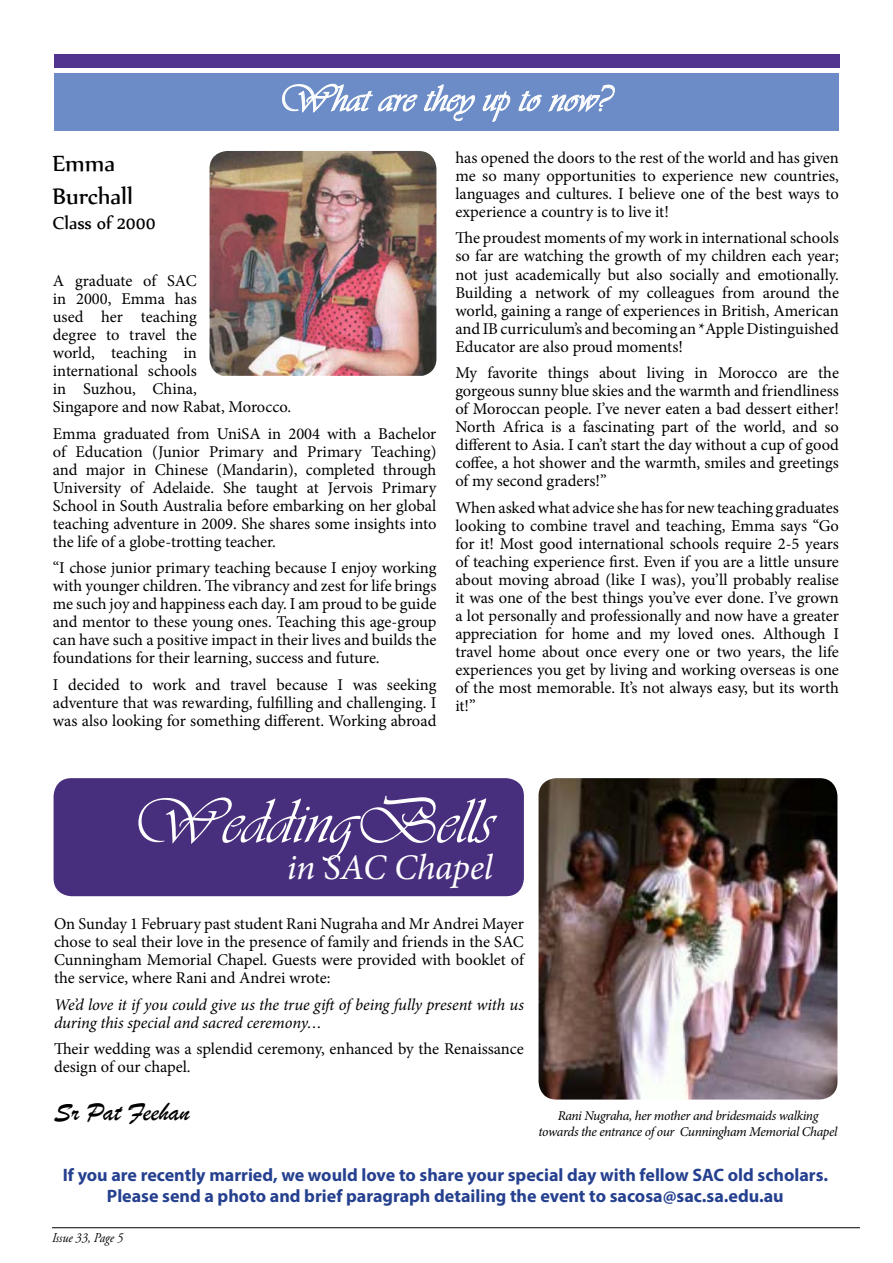
<style>
.page{position:relative;width:893px;height:1263px;background:#fff}
.page>*{position:absolute;margin:0;border:0;box-sizing:border-box;transform-origin:0 0}
.t1{font:66px "Vivaldii";color:#fff}
.t2{font:39px "Vivaldii";color:#fff}
.t3{font:italic 36px "Minion Pro";letter-spacing:-.01em;color:#fff}
.t4{font:27px/32.4px "Nyala";color:#000}
.t5{font:27px "Brush Script";color:#000}
.t6{font:21px "Nyala";color:#000}
.t7{font:700 18px/21.6px "Myriad Pro";color:#25408f;text-align:center}
.t8{font:16.5px/18px "Minion Pro";color:#000;text-align:justify}
.t9{font:italic 16.5px/18px "Minion Pro";letter-spacing:-.005em;color:#000}
.t10{font:italic 13.5px/16.2px "Minion Pro";letter-spacing:-.03em;color:#000;text-align:center}
.t11{font:italic 13.5px "Adobe Garamond Pro";color:#000;scale:.9 1}
</style>
<div class="page">
<div style="left:54px;top:73px;width:785px;height:58px;background:#6c8cc7"></div>
<div style="left:54px;top:54px;width:785px;height:13px;background:#50348d"></div>
<div style="left:54px;top:778px;width:470px;height:118px;background:#482f7e;border-radius:18px"></div>
<img style="left:538px;top:778px;width:299px;height:321px">
<hr style="left:52px;top:1227px;width:808px;height:1px;background:#000">
<svg style="left:282px;top:84px;width:135px;height:29px"></svg>
<svg style="left:424px;top:84px;width:51px;height:37px"></svg>
<svg style="left:483px;top:91px;width:27px;height:31px"></svg>
<svg style="left:519px;top:91px;width:23px;height:20px"></svg>
<svg style="left:548px;top:85px;width:67px;height:27px"></svg>
<img style="left:210px;top:151px;width:226px;height:225px">
<h2 class="t2" style="left:279px;top:76px;width:333px">What are they up to now?</h2>
<h3 class="t4" style="left:52px;top:146px;width:82px">Emma<br>Burchall</h3>
<p class="t6" style="left:52px;top:210px;width:105px">Class of 2000</p>
<p class="t8" style="left:53px;top:272px;width:240px;text-align:left">A graduate of SAC<br>in 2000, Emma has<br>used her teaching<br>degree to travel the<br>world, teaching in<br>international schools<br>in Suzhou, China,<br>Singapore and now Rabat, Morocco.</p>
<p class="t8" style="left:53px;top:425px;width:385px">Emma graduated from UniSA in 2004 with a Bachelor of Education (Junior Primary and Primary Teaching) and major in Chinese (Mandarin), completed through University of Adelaide. She taught at Jervois Primary School in South Australia before embarking on her global teaching adventure in 2009. She shares some insights into the life of a globe-trotting teacher.</p>
<p class="t8" style="left:53px;top:559px;width:385px">“I chose junior primary teaching because I enjoy working with younger children. The vibrancy and zest for life brings me such joy and happiness each day. I am proud to be guide and mentor to these young ones. Teaching this age-group can have such a positive impact in their lives and builds the foundations for their learning, success and future.</p>
<p class="t8" style="left:53px;top:676px;width:385px">I decided to work and travel because I was seeking adventure that was rewarding, fulfilling and challenging. I was also looking for something different. Working abroad</p>
<p class="t8" style="left:455px;top:149px;width:385px">has opened the doors to the rest of the world and has given me so many opportunities to experience new countries, languages and cultures. I believe one of the best ways to experience a country is to live it!</p>
<p class="t8" style="left:455px;top:229px;width:385px">The proudest moments of my work in international schools so far are watching the growth of my children each year; not just academically but also socially and emotionally.<br>Building a network of my colleagues from around the world, gaining a range of experiences in British, American and IB curriculum’s and becoming an *Apple Distinguished Educator are also proud moments!</p>
<p class="t8" style="left:455px;top:364px;width:385px">My favorite things about living in Morocco are the gorgeous sunny blue skies and the warmth and friendliness of Moroccan people. I’ve never eaten a bad dessert either!<br>North Africa is a fascinating part of the world, and so different to Asia. I can’t start the day without a cup of good coffee, a hot shower and the warmth, smiles and greetings of my second graders!”</p>
<p class="t8" style="left:455px;top:498px;width:385px">When asked what advice she has for new teaching graduates looking to combine travel and teaching, Emma says “Go for it! Most good international schools require 2-5 years of teaching experience first. Even if you are a little unsure about moving abroad (like I was), you’ll probably realise it was one of the best things you’ve ever done. I’ve grown a lot personally and professionally and now have a greater appreciation for home and my loved ones. Although I travel home about once every one or two years, the life experiences you get by living and working overseas is one of the most memorable. It’s not always easy, but its worth it!”</p>
<h1 class="t1" style="left:132px;top:783px;width:363px">WeddingBells</h1>
<h3 class="t3" style="left:287px;top:842px;width:207px">in SAC Chapel</h3>
<p class="t8" style="left:54px;top:915px;width:471px">On Sunday 1 February past student Rani Nugraha and Mr Andrei Mayer chose to seal their love in the presence of family and friends in the SAC Cunningham Memorial Chapel. Guests were provided with booklet of the service, where Rani and Andrei wrote:</p>
<p class="t9" style="left:54px;top:995px;width:471px">We’d love it if you could give us the true gift of being fully present with us during this special and sacred ceremony…</p>
<p class="t8" style="left:54px;top:1040px;width:471px">Their wedding was a splendid ceremony, enhanced by the Renaissance design of our chapel.</p>
<h3 class="t5" style="left:54px;top:1095px;width:137px">Sr Pat Feehan</h3>
<p class="t10" style="left:538px;top:1107px;width:300px">Rani Nugraha, her mother and bridesmaids walking towards the entrance of our Cunningham Memorial Chapel</p>
<p class="t7" style="left:63px;top:1163px;width:767px">If you are recently married, we would love to share your special day with fellow SAC old scholars.<br>Please send a photo and brief paragraph detailing the event to sacosa@sac.sa.edu.au</p>
<p class="t11" style="left:52px;top:1230px;width:81px">Issue 33, Page 5</p>
</div>
